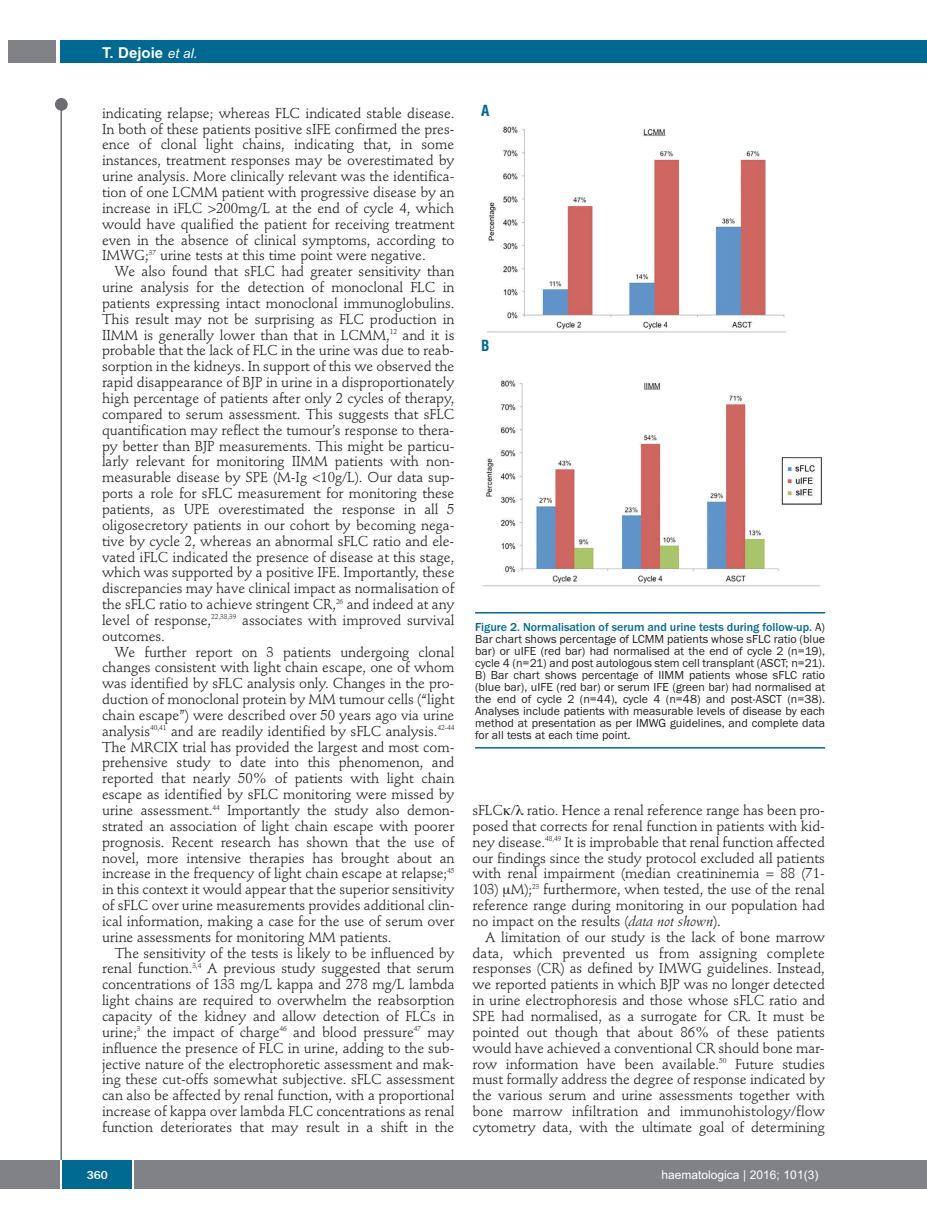
<style>
.page{position:relative;width:927px;height:1225px;background:#fff}
.page>*{position:absolute;margin:0;border:0;box-sizing:border-box;transform-origin:0 0}
.t1{font:700 15px "Arial";color:#fff}
.t2{font:700 condensed 15px "Helvetica";color:#006991}
.t3{font:14.25px/15.9px "Stempel Schneidler";letter-spacing:-.005em;color:#231f20;text-align:justify}
.t4{font:12px/12px "Franklin Gothic";color:#231f20;text-align:justify}
.t5{font:12px "Arial";color:#fff}
.t6{font:500 12px "Franklin Gothic";color:#fff}
.s1{font-weight:400;font-style:italic;font-size:13.5px}
.s2{font-weight:500;color:#006991}
.s3{font-style:italic}
</style>
<div class="page">
<div style="left:911px;top:40px;width:16px;height:22px;background:#006991"></div>
<div style="left:910px;top:1160px;width:17px;height:28px;background:#808285"></div>
<div style="left:55px;top:98px;width:13px;height:13px;background:#6c6d70;border-radius:50%"></div>
<hr style="left:60px;top:101px;width:2px;height:1061px;background:#6c6d70">
<div style="left:60px;top:40px;width:852px;height:22px;background:#006991"></div>
<div style="left:9px;top:40px;width:47px;height:22px;background:#808285"></div>
<div style="left:0;top:1160px;width:911px;height:28px;background:#808285"></div>
<div style="left:62px;top:1160px;width:71px;height:28px;background:#006991"></div>
<hr style="left:60px;top:1160px;width:2px;height:28px;background:#fff">
<svg style="left:133px;top:1160px;width:1px;height:28px"></svg>
<img style="left:482px;top:126px;width:341px;height:461px">
<hr style="left:475px;top:612px;width:350px;height:1px;background:#006991">
<hr style="left:475px;top:747px;width:350px;height:1px;background:#006991">
<p class="t1" style="left:102px;top:44px;width:97px">T. Dejoie <span class="s1">et al.</span></p>
<p class="t3" style="left:102px;top:106px;width:354px">indicating relapse; whereas FLC indicated stable disease.<br>In both of these patients positive sIFE confirmed the pres&shy;ence of clonal light chains, indicating that, in some instances, treatment responses may be overestimated by urine analysis. More clinically relevant was the identifica&shy;tion of one LCMM patient with progressive disease by an increase in iFLC &gt;200mg/L at the end of cycle 4, which would have qualified the patient for receiving treatment even in the absence of clinical symptoms, according to IMWG;<sup>37</sup> urine tests at this time point were negative.</p>
<p class="t3" style="left:102px;top:265px;width:354px;text-indent:13px">We also found that sFLC had greater sensitivity than urine analysis for the detection of monoclonal FLC in patients expressing intact monoclonal immunoglobulins.<br>This result may not be surprising as FLC production in IIMM is generally lower than that in LCMM,<sup>12</sup> and it is probable that the lack of FLC in the urine was due to reab&shy;sorption in the kidneys. In support of this we observed the rapid disappearance of BJP in urine in a disproportionately high percentage of patients after only 2 cycles of therapy, compared to serum assessment. This suggests that sFLC quantification may reflect the tumour’s response to thera&shy;py better than BJP measurements. This might be particu&shy;larly relevant for monitoring IIMM patients with non&shy;measurable disease by SPE (M-Ig &lt;10g/L). Our data sup&shy;ports a role for sFLC measurement for monitoring these patients, as UPE overestimated the response in all 5 oligosecretory patients in our cohort by becoming nega&shy;tive by cycle 2, whereas an abnormal sFLC ratio and ele&shy;vated iFLC indicated the presence of disease at this stage, which was supported by a positive IFE. Importantly, these discrepancies may have clinical impact as normalisation of the sFLC ratio to achieve stringent CR,<sup>26</sup> and indeed at any level of response,<sup>22,38,39</sup> associates with improved survival outcomes.</p>
<p class="t3" style="left:102px;top:645px;width:354px;text-indent:13px">We further report on 3 patients undergoing clonal changes consistent with light chain escape, one of whom was identified by sFLC analysis only. Changes in the pro&shy;duction of monoclonal protein by MM tumour cells (“light chain escape”) were described over 50 years ago via urine analysis<sup>40,41</sup> and are readily identified by sFLC analysis.<sup>42-44<br></sup>The MRCIX trial has provided the largest and most com&shy;prehensive study to date into this phenomenon, and reported that nearly 50% of patients with light chain escape as identified by sFLC monitoring were missed by urine assessment.<sup>44</sup> Importantly the study also demon&shy;strated an association of light chain escape with poorer prognosis. Recent research has shown that the use of novel, more intensive therapies has brought about an increase in the frequency of light chain escape at relapse;<sup>45 </sup>in this context it would appear that the superior sensitivity of sFLC over urine measurements provides additional clin&shy;ical information, making a case for the use of serum over urine assessments for monitoring MM patients.</p>
<p class="t3" style="left:102px;top:946px;width:354px;text-indent:13px">The sensitivity of the tests is likely to be influenced by renal function.<sup>3,4</sup> A previous study suggested that serum concentrations of 133 mg/L kappa and 278 mg/L lambda light chains are required to overwhelm the reabsorption capacity of the kidney and allow detection of FLCs in urine;<sup>3</sup> the impact of charge<sup>46</sup> and blood pressure<sup>47</sup> may influence the presence of FLC in urine, adding to the sub&shy;jective nature of the electrophoretic assessment and mak&shy;ing these cut-offs somewhat subjective. sFLC assessment can also be affected by renal function, with a proportional increase of kappa over lambda FLC concentrations as renal function deteriorates that may result in a shift in the</p>
<p class="t2" style="left:481px;top:102px;width:10px">A</p>
<p class="t2" style="left:481px;top:336px;width:10px">B</p>
<p class="t4" style="left:475px;top:620px;width:351px"><span class="s2">Figure 2. Normalisation of serum and urine tests during follow-up.</span> A)<br>Bar chart shows percentage of LCMM patients whose sFLC ratio (blue bar) or uIFE (red bar) had normalised at the end of cycle 2 (n=19), cycle 4 (n=21) and post autologous stem cell transplant (ASCT; n=21).<br>B) Bar chart shows percentage of IIMM patients whose sFLC ratio (blue bar), uIFE (red bar) or serum IFE (green bar) had normalised at the end of cycle 2 (n=44), cycle 4 (n=48) and post-ASCT (n=38).<br>Analyses include patients with measurable levels of disease by each method at presentation as per IMWG guidelines, and complete data for all tests at each time point.</p>
<p class="t3" style="left:472px;top:803px;width:354px">sFLC / ratio. Hence a renal reference range has been pro&shy;posed that corrects for renal function in patients with kid&shy;ney disease.<sup>48,49</sup> It is improbable that renal function affected our findings since the study protocol excluded all patients with renal impairment (median creatininemia = 88 (71- 103) M);<sup>23</sup> furthermore, when tested, the use of the renal reference range during monitoring in our population had no impact on the results (<span class="s3">data not shown</span>).</p>
<p class="t3" style="left:472px;top:930px;width:354px;text-indent:13px">A limitation of our study is the lack of bone marrow data, which prevented us from assigning complete responses (CR) as defined by IMWG guidelines. Instead, we reported patients in which BJP was no longer detected in urine electrophoresis and those whose sFLC ratio and SPE had normalised, as a surrogate for CR. It must be pointed out though that about 86% of these patients would have achieved a conventional CR should bone mar&shy;row information have been available.<sup>50</sup> Future studies must formally address the degree of response indicated by the various serum and urine assessments together with bone marrow infiltration and immunohistology/flow cytometry data, with the ultimate goal of determining</p>
<p class="t6" style="left:87px;top:1167px;width:23px">360</p>
<p class="t5" style="left:661px;top:1167px;width:158px">haematologica | 2016; 101(3)</p>
</div>
